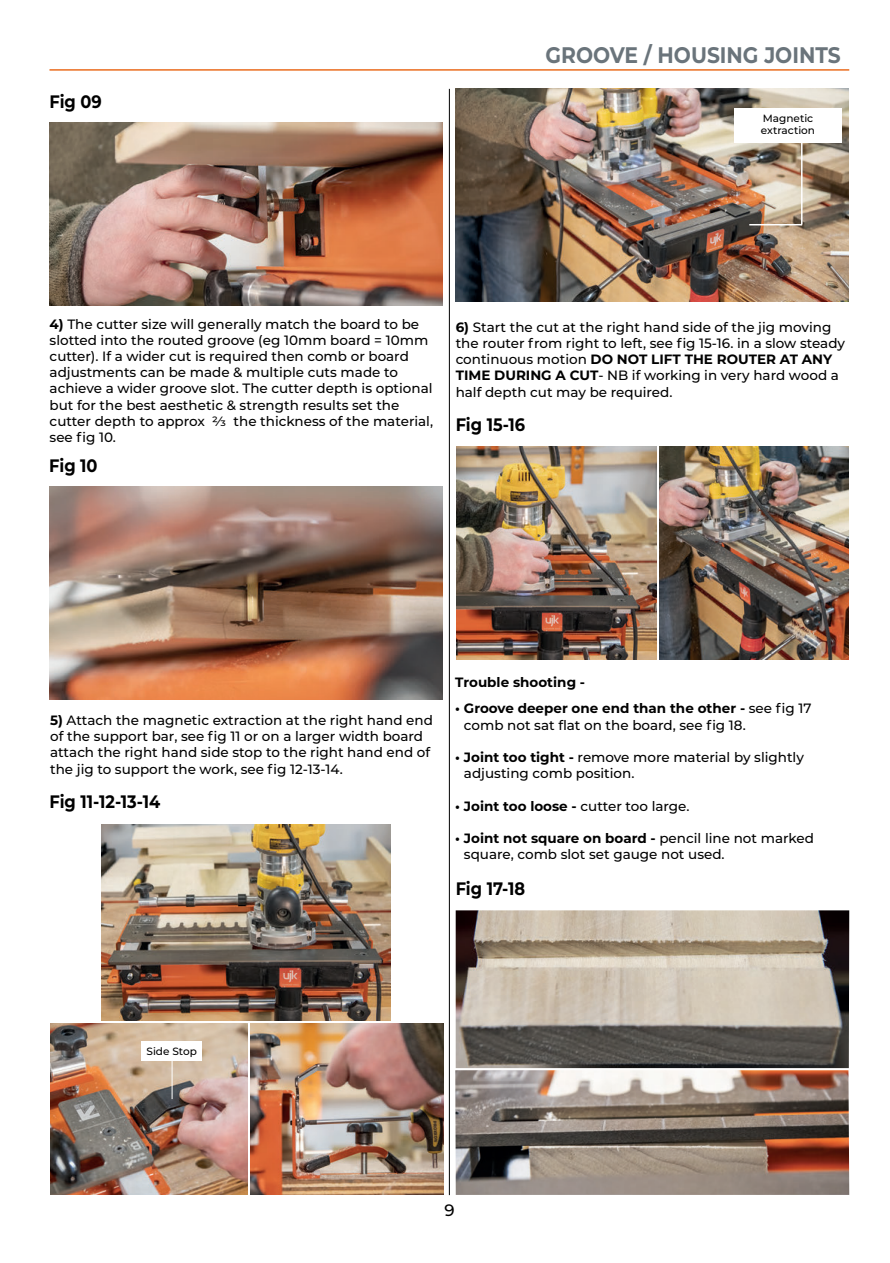
<style>
.page{position:relative;width:890px;height:1263px;background:#fff}
.page>*{position:absolute;margin:0;border:0;box-sizing:border-box;transform-origin:0 0}
.t1{font:700 22.5px "Montserrat";color:#6a747b;scale:.9 1}
.t2{font:700 18px "Montserrat";color:#000;scale:.9 1}
.t3{font:500 16.5px "Montserrat";color:#000}
.t4{font:500 13.5px/16.2px "Montserrat";color:#000}
.t5{font:700 13.5px "Montserrat";color:#000}
.t6{font:500 10.5px/12.6px "Montserrat";color:#000}
.s1{font-weight:700}
.s2{font-weight:500}
</style>
<div class="page">
<hr style="left:49px;top:69px;width:800px;height:2px;background:#ea6d1f">
<hr style="left:449px;top:89px;width:1px;height:1105px;background:#000">
<img style="left:456px;top:446px;width:200px;height:213px">
<img style="left:659px;top:446px;width:189px;height:213px">
<img style="left:50px;top:1023px;width:198px;height:171px">
<img style="left:250px;top:1023px;width:193px;height:171px">
<img style="left:50px;top:486px;width:393px;height:213px">
<img style="left:102px;top:824px;width:289px;height:196px">
<img style="left:50px;top:123px;width:393px;height:182px">
<img style="left:456px;top:88px;width:393px;height:213px">
<div style="left:142px;top:1041px;width:60px;height:19px;background:#fff"></div>
<div style="left:734px;top:109px;width:107px;height:34px;background:#fff"></div>
<hr style="left:172px;top:1059px;width:1px;height:39px;background:#fff">
<hr style="left:801px;top:143px;width:1px;height:81px;background:#fff">
<hr style="left:749px;top:224px;width:53px;height:1px;background:#fff">
<img style="left:455px;top:910px;width:394px;height:157px">
<img style="left:455px;top:1070px;width:394px;height:124px">
<h2 class="t2" style="left:50px;top:88px;width:60px">Fig 09</h2>
<h1 class="t1" style="left:545px;top:39px;width:329px">GROOVE / HOUSING JOINTS</h1>
<p class="t6" style="left:761px;top:111px;width:56px">Magnetic extraction</p>
<p class="t4" style="left:50px;top:315px;width:385px"><span class="s1">4)</span> The cutter size will generally match the board to be slotted into the routed groove (eg 10mm board = 10mm cutter). If a wider cut is required then comb or board adjustments can be made &amp; multiple cuts made to achieve a wider groove slot. The cutter depth is optional but for the best aesthetic &amp; strength results set the cutter depth to approx ⅔ the thickness of the material, see fig 10.</p>
<h2 class="t2" style="left:49px;top:452px;width:55px">Fig 10</h2>
<p class="t4" style="left:455px;top:318px;width:391px"><span class="s1">6)</span> Start the cut at the right hand side of the jig moving the router from right to left, see fig 15-16. in a slow steady continuous motion <span class="s1">DO NOT LIFT THE ROUTER AT ANY TIME DURING A CUT</span>- NB if working in very hard wood a half depth cut may be required.</p>
<h2 class="t2" style="left:455px;top:412px;width:79px">Fig 15-16</h2>
<p class="t4" style="left:50px;top:711px;width:384px"><span class="s1">5)</span> Attach the magnetic extraction at the right hand end of the support bar, see fig 11 or on a larger width board attach the right hand side stop to the right hand end of the jig to support the work, see fig 12-13-14.</p>
<h2 class="t2" style="left:50px;top:788px;width:125px">Fig 11-12-13-14</h2>
<p class="t5" style="left:455px;top:672px;width:131px">Trouble shooting -</p>
<p class="t4" style="left:464px;top:700px;width:349px;text-indent:-9px"><span class="s1">• Groove deeper one end than the other -</span> see fig 17 comb not sat flat on the board, see fig 18.</p>
<p class="t4" style="left:464px;top:748px;width:341px;text-indent:-9px"><span class="s1">• Joint too tight -</span> remove more material by slightly adjusting comb position.</p>
<p class="t5" style="left:455px;top:796px;width:236px">• Joint too loose - <span class="s2">cutter too large.</span></p>
<p class="t4" style="left:464px;top:829px;width:351px;text-indent:-9px"><span class="s1">• Joint not square on board -</span> pencil line not marked square, comb slot set gauge not used.</p>
<h2 class="t2" style="left:455px;top:875px;width:79px">Fig 17-18</h2>
<p class="t6" style="left:146px;top:1043px;width:52px">Side Stop</p>
<p class="t3" style="left:444px;top:1198px;width:12px">9</p>
</div>
